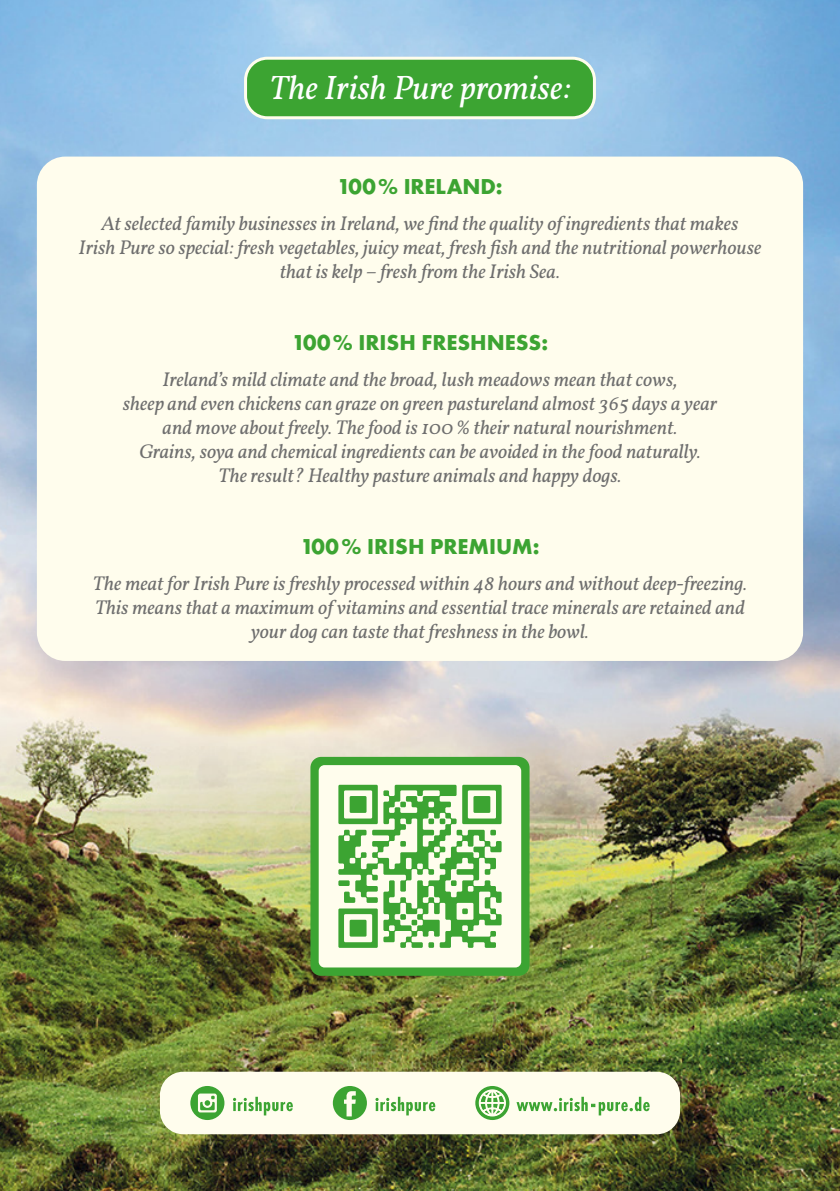
<style>
.page{position:relative;width:840px;height:1191px;background:#fff}
.page>*{position:absolute;margin:0;border:0;box-sizing:border-box;transform-origin:0 0}
.t1{font:italic 34px "Vollkorn";color:#fff}
.t2{font:700 22.4px "Futura T";color:#3ca432}
.t3{font:italic 20px/24px "Vollkorn";color:#6e6e6e;text-align:center}
</style>
<div class="page">
<img style="left:0;top:0;width:839px;height:1191px">
<div style="left:161px;top:1073px;width:517px;height:59px;background:#fffded;border-radius:22px"></div>
<div style="left:160px;top:1071px;width:519px;height:63px;border:3px solid #fffded;border-radius:22px"></div>
<svg style="left:375px;top:1096px;width:60px;height:19px"></svg>
<svg style="left:332px;top:1086px;width:35px;height:34px"></svg>
<svg style="left:233px;top:1096px;width:60px;height:19px"></svg>
<svg style="left:190px;top:1086px;width:34px;height:34px"></svg>
<svg style="left:475px;top:1086px;width:34px;height:34px"></svg>
<svg style="left:478px;top:1089px;width:28px;height:27px"></svg>
<svg style="left:516px;top:1096px;width:133px;height:19px"></svg>
<svg style="left:310px;top:757px;width:219px;height:218px;background:#c0e0b0"></svg>
<svg style="left:338px;top:784px;width:163px;height:164px;background:#9acf8c"></svg>
<div style="left:245px;top:58px;width:349px;height:60px;background:#3ca432;border-radius:22px"></div>
<div style="left:244px;top:57px;width:351px;height:62px;border:3px solid #fffded;border-radius:22px"></div>
<div style="left:37px;top:157px;width:765px;height:504px;background:#fffded;border-radius:28px"></div>
<h1 class="t1" style="left:269px;top:65px;width:302px">The Irish Pure promise:</h1>
<p class="t2" style="left:337px;top:174px;width:167px">100% IRELAND:</p>
<p class="t3" style="left:78px;top:213px;width:684px">At selected family businesses in Ireland, we find the quality of ingredients that makes<br>Irish Pure so special: fresh vegetables, juicy meat, fresh fish and the nutritional powerhouse that is kelp – fresh from the Irish Sea.</p>
<p class="t2" style="left:291px;top:329px;width:258px">100% IRISH FRESHNESS:</p>
<p class="t3" style="left:123px;top:368px;width:595px">Ireland’s mild climate and the broad, lush meadows mean that cows,<br>sheep and even chickens can graze on green pastureland almost 365 days a year and move about freely. The food is 100% their natural nourishment.<br>Grains, soya and chemical ingredients can be avoided in the food naturally.<br>The result? Healthy pasture animals and happy dogs.</p>
<p class="t2" style="left:300px;top:533px;width:240px">100% IRISH PREMIUM:</p>
<p class="t3" style="left:93px;top:572px;width:655px">The meat for Irish Pure is freshly processed within 48 hours and without deep-freezing.<br>This means that a maximum of vitamins and essential trace minerals are retained and your dog can taste that freshness in the bowl.</p>
</div>
